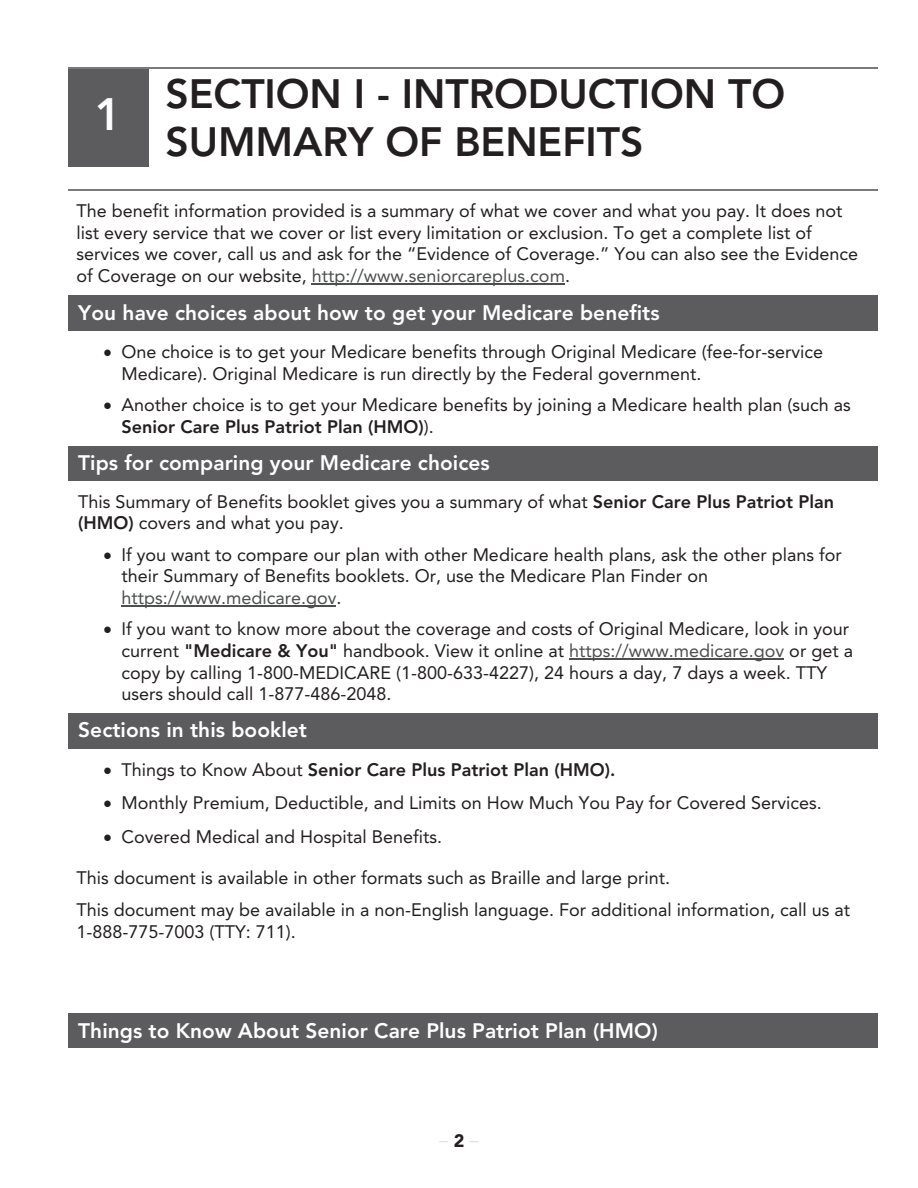
<style>
.page{position:relative;width:918px;height:1188px;background:#fff}
.page>*{position:absolute;margin:0;border:0;box-sizing:border-box;transform-origin:0 0}
.t1{font:800 45px "Avenir LT Std";color:#fff}
.t2{font:800 40.65px/48.6px "Avenir LT Std";letter-spacing:-.005em;color:#231f20}
.t3{font:800 20.85px "Avenir LT Std";letter-spacing:.005em;color:#fff}
.t4{font:18px/21.6px "Avenir LT Std";color:#231f20}
.t5{font:800 18px "Avenir LT Std";color:#231f20}
.t6{font:300 18px "Avenir LT Std";color:#d9dadc}
.s1{color:#4d4e4f}
.s2{font-weight:800}
.s3{font-weight:400}
.s4{font-weight:900;color:#231f20}
</style>
<div class="page">
<div style="left:68px;top:69px;width:81px;height:97px;background:#5c5c5f"></div>
<hr style="left:68px;top:68px;width:81px;height:1px;background:#787a7d">
<hr style="left:150px;top:68px;width:728px;height:1px;background:#787a7d">
<hr style="left:312px;top:284px;width:253px;height:1px;background:#4d4e4f">
<hr style="left:68px;top:190px;width:810px;height:1px;background:#787a7d">
<div style="left:68px;top:297px;width:810px;height:32px;background:#5c5c5f"></div>
<hr style="left:68px;top:295px;width:810px;height:2px;background:#5c5c5f">
<hr style="left:68px;top:329px;width:810px;height:2px;background:#5c5c5f">
<div style="left:68px;top:447px;width:810px;height:33px;background:#5c5c5f"></div>
<hr style="left:68px;top:446px;width:810px;height:1px;background:#5c5c5f">
<hr style="left:121px;top:605px;width:215px;height:1px;background:#4d4e4f">
<hr style="left:569px;top:659px;width:215px;height:1px;background:#4d4e4f">
<hr style="left:68px;top:480px;width:810px;height:1px;background:#5c5c5f">
<div style="left:68px;top:715px;width:810px;height:33px;background:#5c5c5f"></div>
<hr style="left:68px;top:714px;width:810px;height:1px;background:#5c5c5f">
<hr style="left:68px;top:748px;width:810px;height:1px;background:#5c5c5f">
<div style="left:68px;top:1015px;width:810px;height:33px;background:#5c5c5f"></div>
<hr style="left:68px;top:1014px;width:810px;height:1px;background:#5c5c5f">
<h1 class="t1" style="left:95px;top:88px;width:28px">1</h1>
<h2 class="t2" style="left:166px;top:70px;width:621px">SECTION I - INTRODUCTION TO<br>SUMMARY OF BENEFITS</h2>
<p class="t4" style="left:76px;top:200px;width:783px">The benefit information provided is a summary of what we cover and what you pay. It does not list every service that we cover or list every limitation or exclusion. To get a complete list of services we cover, call us and ask for the “Evidence of Coverage.” You can also see the Evidence of Coverage on our website, <span class="s1">http://www.seniorcareplus.com</span>.</p>
<p class="t3" style="left:78px;top:300px;width:583px">You have choices about how to get your Medicare benefits</p>
<p class="t4" style="left:121px;top:341px;width:703px;text-indent:-18px">• One choice is to get your Medicare benefits through Original Medicare (fee-for-service<br>Medicare). Original Medicare is run directly by the Federal government.</p>
<p class="t4" style="left:121px;top:394px;width:731px;text-indent:-18px">• Another choice is to get your Medicare benefits by joining a Medicare health plan (such as<br><span class="s2">Senior Care Plus Patriot Plan (HMO)</span>).</p>
<p class="t3" style="left:78px;top:450px;width:413px">Tips for comparing your Medicare choices</p>
<p class="t4" style="left:78px;top:491px;width:757px">This Summary of Benefits booklet gives you a summary of what <span class="s2">Senior Care Plus Patriot Plan (HMO)</span> covers and what you pay.</p>
<p class="t4" style="left:121px;top:544px;width:722px;text-indent:-18px">• If you want to compare our plan with other Medicare health plans, ask the other plans for their Summary of Benefits booklets. Or, use the Medicare Plan Finder on <span class="s1">https://www.medicare.gov</span>.</p>
<p class="t4" style="left:121px;top:618px;width:733px;text-indent:-18px">• If you want to know more about the coverage and costs of Original Medicare, look in your current <span class="s2">"Medicare &amp; You"</span> handbook. View it online at <span class="s1">https://www.medicare.gov</span> or get a copy by calling 1-800-MEDICARE (1-800-633-4227), 24 hours a day, 7 days a week. TTY users should call 1-877-486-2048.</p>
<p class="t3" style="left:78px;top:718px;width:230px">Sections in this booklet</p>
<p class="t5" style="left:103px;top:759px;width:514px">• <span class="s3">Things to Know About</span> Senior Care Plus Patriot Plan (HMO).</p>
<p class="t4" style="left:103px;top:792px;width:720px">• Monthly Premium, Deductible, and Limits on How Much You Pay for Covered Services.</p>
<p class="t4" style="left:103px;top:826px;width:340px">• Covered Medical and Hospital Benefits.</p>
<p class="t4" style="left:76px;top:862px;width:775px;line-height:32.4px">This document is available in other formats such as Braille and large print.<br>This document may be available in a non-English language. For additional information, call us at</p>
<p class="t4" style="left:76px;top:921px;width:221px">1-888-775-7003 (TTY: 711).</p>
<p class="t3" style="left:78px;top:1018px;width:581px">Things to Know About Senior Care Plus Patriot Plan (HMO)</p>
<p class="t6" style="left:439px;top:1129px;width:41px">–<span class="s4">2</span>–</p>
</div>
